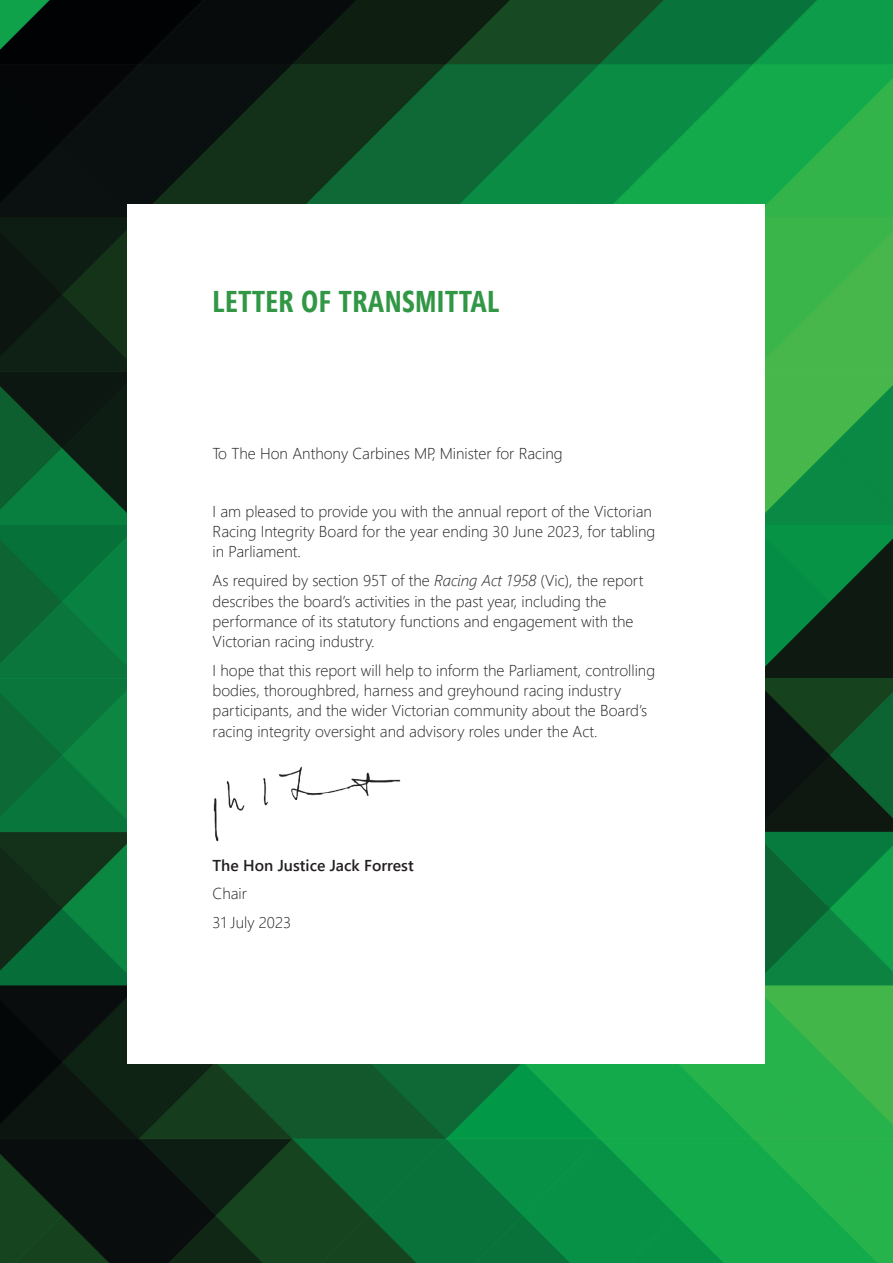
<style>
.page{position:relative;width:893px;height:1263px;background:#fff}
.page>*{position:absolute;margin:0;border:0;box-sizing:border-box;transform-origin:0 0}
.t1{font:700 30px "Segoe Condensed";letter-spacing:.01em;color:#319745}
.Body{font:300 15.75px/20.2px "Segoe UI";color:#231f20}
.Body-2{font:600 15.75px "Segoe UI";color:#231f20}
.s1{font-style:italic}
</style>
<div class="page">
<img style="left:0;top:0;width:893px;height:1263px">
<div style="left:128px;top:204px;width:637px;height:859px;background:#fff"></div>
<img style="left:214px;top:766px;width:187px;height:76px">
<h1 class="t1" style="left:213px;top:282px;width:288px">LETTER OF TRANSMITTAL</h1>
<p class="Body" style="left:213px;top:443px;width:352px">To The Hon Anthony Carbines MP, Minister for Racing</p>
<p class="Body" style="left:213px;top:500px;width:444px">I am pleased to provide you with the annual report of the Victorian<br>Racing Integrity Board for the year ending 30 June 2023, for tabling in Parliament.</p>
<p class="Body" style="left:213px;top:570px;width:432px">As required by section 95T of the <span class="s1">Racing Act 1958</span> (Vic), the report describes the board’s activities in the past year, including the performance of its statutory functions and engagement with the Victorian racing industry.</p>
<p class="Body" style="left:213px;top:659px;width:444px">I hope that this report will help to inform the Parliament, controlling bodies, thoroughbred, harness and greyhound racing industry participants, and the wider Victorian community about the Board’s racing integrity oversight and advisory roles under the Act.</p>
<p class="Body-2" style="left:213px;top:852px;width:203px">The Hon Justice Jack Forrest</p>
<p class="Body" style="left:213px;top:883px;width:36px">Chair</p>
<p class="Body" style="left:213px;top:912px;width:80px">31 July 2023</p>
</div>
